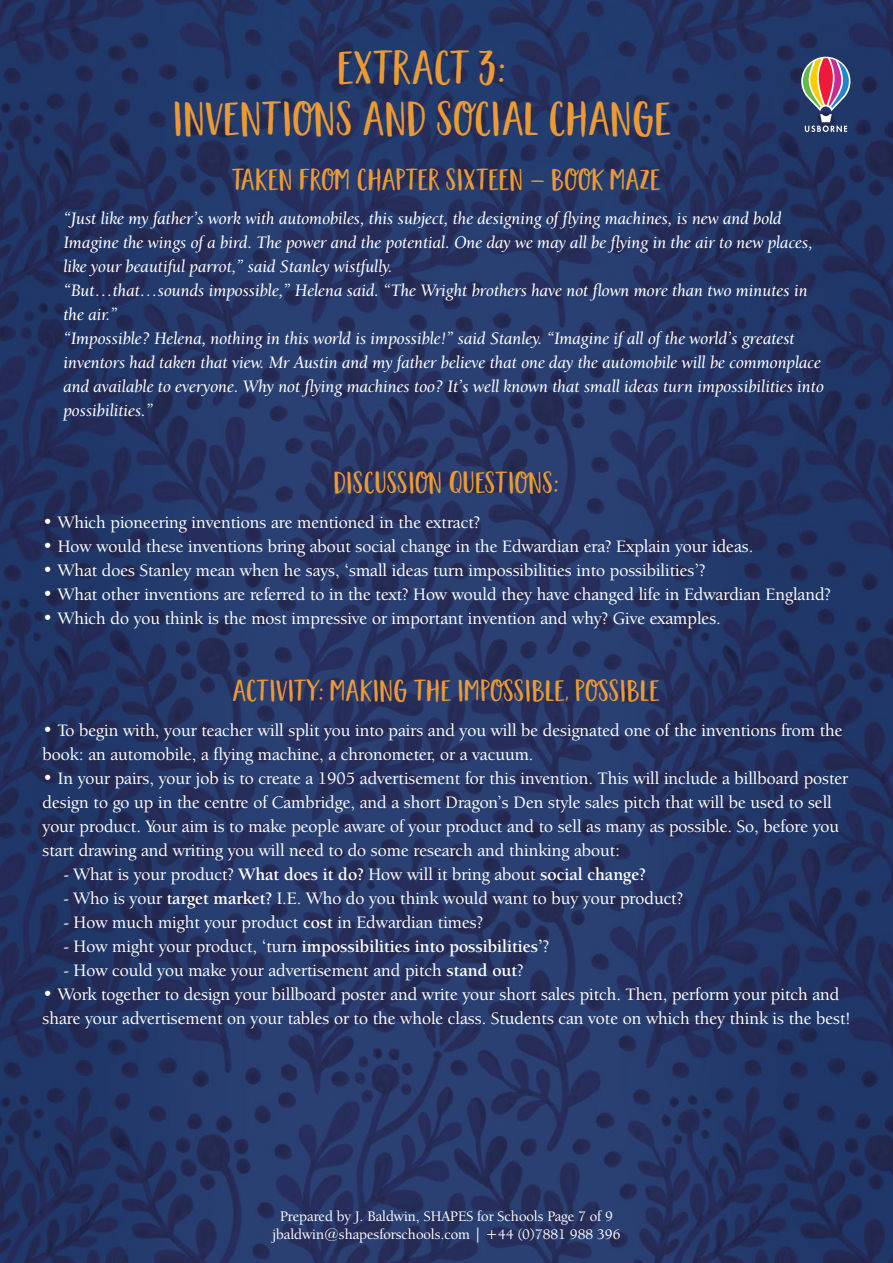
<style>
.page{position:relative;width:893px;height:1263px;background:#fff}
.page>*{position:absolute;margin:0;border:0;box-sizing:border-box;transform-origin:0 0}
.t1{font:45px/51px "Garden Grown Caps";letter-spacing:.04em;color:#eb9a35;text-align:center}
.t2{font:28.5px "Garden Grown Caps";letter-spacing:.04em;color:#eb9a35}
.t3{font:500 18px/24px "Berkeley Oldstyle IT Cby BT";color:#fff}
.t4{font:18px/24px "Berkeley Oldstyle IT Cby BT Med Ital";color:#fff}
.t5{font:700 18px "Berkeley Oldstyle IT Cby BT";color:#fff}
.t6{font:500 15px/18px "Berkeley Oldstyle IT Cby BT";color:#fff;text-align:center}
.s1{font-weight:700}
.s2{font-weight:500}
</style>
<div class="page">
<img style="left:0;top:0;width:893px;height:1263px">
<svg style="left:801px;top:57px;width:49px;height:75px"></svg>
<h1 class="t1" style="left:174px;top:44px;width:498px">EXTRACT 3:<br>INVENTIONS AND SOCIAL CHANGE</h1>
<h2 class="t2" style="left:233px;top:163px;width:23px">TAKEN</h2>
<h2 class="t2" style="left:301px;top:163px;width:169px">FROM CHAPTER SIXTEEN</h2>
<h2 class="t2" style="left:531px;top:163px;width:130px">– BOOK MAZE</h2>
<p class="t4" style="left:64px;top:206px;width:762px">“Just like my father’s work with automobiles, this subject, the designing of flying machines, is new and bold Imagine the wings of a bird. The power and the potential. One day we may all be flying in the air to new places, like your beautiful parrot,” said Stanley wistfully.<br>“But…that…sounds impossible,” Helena said. “The Wright brothers have not flown more than two minutes in the air.”<br>“Impossible? Helena, nothing in this world is impossible!” said Stanley. “Imagine if all of the world’s greatest inventors had taken that view. Mr Austin and my father believe that one day the automobile will be commonplace and available to everyone. Why not flying machines too? It’s well known that small ideas turn impossibilities into possibilities.”</p>
<h2 class="t2" style="left:335px;top:467px;width:225px">DISCUSSION QUESTIONS:</h2>
<p class="t3" style="left:43px;top:510px;width:439px">• Which pioneering inventions are mentioned in the extract?</p>
<p class="t3" style="left:43px;top:534px;width:712px">• How would these inventions bring about social change in the Edwardian era? Explain your ideas.</p>
<p class="t3" style="left:43px;top:558px;width:664px">• What does Stanley mean when he says, ‘small ideas turn impossibilities into possibilities’?</p>
<p class="t3" style="left:43px;top:582px;width:790px">• What other inventions are referred to in the text? How would they have changed life in Edwardian England?</p>
<p class="t3" style="left:43px;top:606px;width:680px">• Which do you think is the most impressive or important invention and why? Give examples.</p>
<h2 class="t2" style="left:234px;top:675px;width:427px">ACTIVITY: MAKING THE IMPOSSIBLE, POSSIBLE</h2>
<p class="t3" style="left:43px;top:718px;width:801px">• To begin with, your teacher will split you into pairs and you will be designated one of the inventions from the book: an automobile, a flying machine, a chronometer, or a vacuum.</p>
<p class="t3" style="left:43px;top:766px;width:807px">• In your pairs, your job is to create a 1905 advertisement for this invention. This will include a billboard poster design to go up in the centre of Cambridge, and a short Dragon’s Den style sales pitch that will be used to sell your product. Your aim is to make people aware of your product and to sell as many as possible. So, before you start drawing and writing you will need to do some research and thinking about:</p>
<p class="t3" style="left:64px;top:862px;width:584px">- What is your product? <span class="s1">What does it do?</span> How will it bring about <span class="s1">social change?</span></p>
<p class="t3" style="left:64px;top:886px;width:621px">- Who is your <span class="s1">target market?</span> I.E. Who do you think would want to buy your product?</p>
<p class="t3" style="left:64px;top:910px;width:421px">- How much might your product <span class="s1">cost</span> in Edwardian times?</p>
<p class="t5" style="left:64px;top:935px;width:487px"><span class="s2">- How might your product, ‘turn</span> impossibilities into possibilities’<span class="s2">?</span></p>
<p class="t3" style="left:64px;top:958px;width:461px">- How could you make your advertisement and pitch <span class="s1">stand out</span>?</p>
<p class="t3" style="left:43px;top:982px;width:809px">• Work together to design your billboard poster and write your short sales pitch. Then, perform your pitch and share your advertisement on your tables or to the whole class. Students can vote on which they think is the best!</p>
<p class="t6" style="left:272px;top:1207px;width:350px">Prepared by J. Baldwin, SHAPES for Schools Page 7 of 9 jbaldwin@shapesforschools.com | +44 (0)7881 988 396</p>
</div>
